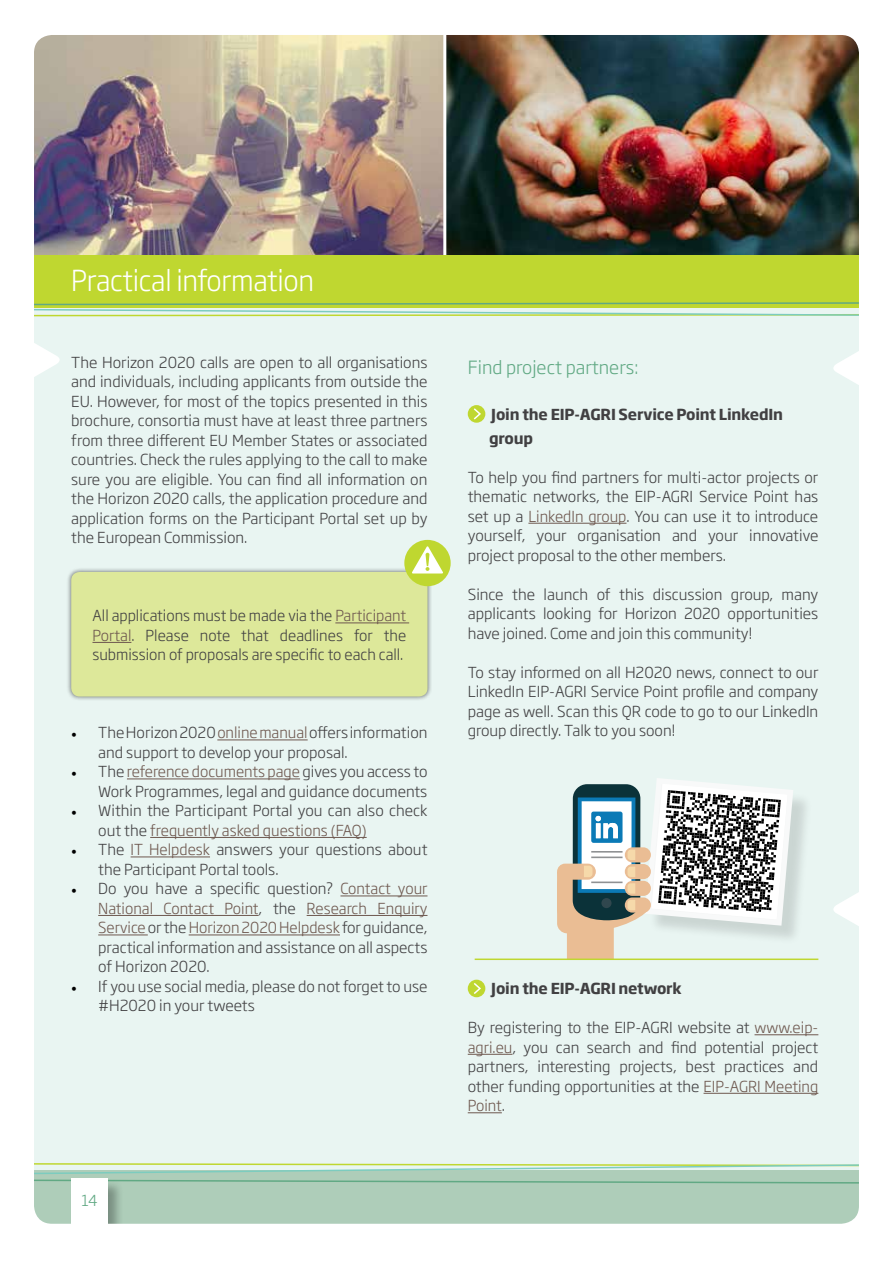
<style>
.page{position:relative;width:893px;height:1263px;background:#fff}
.page>*{position:absolute;margin:0;border:0;box-sizing:border-box;transform-origin:0 0}
.t1{font:300 28.5px "Soho Gothic Pro";letter-spacing:-.01em;color:#fff;scale:.95 1}
.t2{font:300 18px "Soho Gothic Std";color:#61a984}
.t3{font:300 15px/19.5px "Soho Gothic Pro";color:#414042;text-align:justify}
.t4{font:700 15px/24px "Soho Gothic Pro";letter-spacing:-.01em;color:#414042}
.t5{font:300 15px "Soho Gothic Pro";color:#61a984}
.s1{color:#6e584f}
.s2{font-family:"Minion Pro";font-weight:400;color:#000}
</style>
<div class="page">
<img style="left:34px;top:35px;width:825px;height:1189px">
<h1 class="t1" style="left:71px;top:258px;width:257px">Practical information</h1>
<p class="t3" style="left:71px;top:352px;width:358px">The Horizon 2020 calls are open to all organisations and individuals, including applicants from outside the EU. However, for most of the topics presented in this brochure, consortia must have at least three partners from three different EU Member States or associated countries. Check the rules applying to the call to make sure you are eligible. You can find all information on the Horizon 2020 calls, the application procedure and application forms on the Participant Portal set up by the European Commission.</p>
<p class="t3" style="left:92px;top:605px;width:315px">All applications must be made via the <span class="s1">Participant Portal</span>. Please note that deadlines for the submission of proposals are specific to each call.</p>
<p class="t3" style="left:98px;top:722px;width:331px;text-indent:-27px"><span class="s2">•</span> The Horizon 2020 <span class="s1">online manual</span> offers information and support to develop your proposal.</p>
<p class="t3" style="left:71px;top:761px;width:358px;text-align:right"><span class="s2">•</span> The <span class="s1">reference documents page</span> gives you access to<br>Work Programmes, legal and guidance documents</p>
<p class="t3" style="left:98px;top:800px;width:331px;text-indent:-27px"><span class="s2">•</span> Within the Participant Portal you can also check out the <span class="s1">frequently asked questions (FAQ)</span></p>
<p class="t3" style="left:98px;top:839px;width:331px;text-indent:-27px"><span class="s2">•</span> The <span class="s1">IT Helpdesk</span> answers your questions about the Participant Portal tools.</p>
<p class="t3" style="left:98px;top:878px;width:331px;text-indent:-27px"><span class="s2">•</span> Do you have a specific question? <span class="s1">Contact your National Contact Point</span>, the <span class="s1">Research Enquiry Service</span> or the <span class="s1">Horizon 2020 Helpdesk</span> for guidance, practical information and assistance on all aspects of Horizon 2020.</p>
<p class="t3" style="left:98px;top:976px;width:331px;text-indent:-27px"><span class="s2">•</span> If you use social media, please do not forget to use #H2020 in your tweets</p>
<p class="t5" style="left:81px;top:1188px;width:18px">14</p>
<p class="t2" style="left:468px;top:356px;width:172px">Find project partners:</p>
<p class="t4" style="left:489px;top:401px;width:296px">Join the EIP-AGRI Service Point LinkedIn group</p>
<p class="t3" style="left:468px;top:466px;width:352px">To help you find partners for multi-actor projects or thematic networks, the EIP-AGRI Service Point has set up a <span class="s1">LinkedIn group</span>. You can use it to introduce yourself, your organisation and your innovative project proposal to the other members.</p>
<p class="t3" style="left:468px;top:583px;width:352px">Since the launch of this discussion group, many applicants looking for Horizon 2020 opportunities have joined. Come and join this community!</p>
<p class="t3" style="left:468px;top:661px;width:352px">To stay informed on all H2020 news, connect to our LinkedIn EIP-AGRI Service Point profile and company page as well. Scan this QR code to go to our LinkedIn group directly. Talk to you soon!</p>
<p class="t4" style="left:491px;top:976px;width:192px">Join the EIP-AGRI network</p>
<p class="t3" style="left:468px;top:1017px;width:352px">By registering to the EIP-AGRI website at <span class="s1">www.eip&shy;agri.eu</span>, you can search and find potential project partners, interesting projects, best practices and other funding opportunities at the <span class="s1">EIP-AGRI Meeting Point</span>.</p>
</div>
